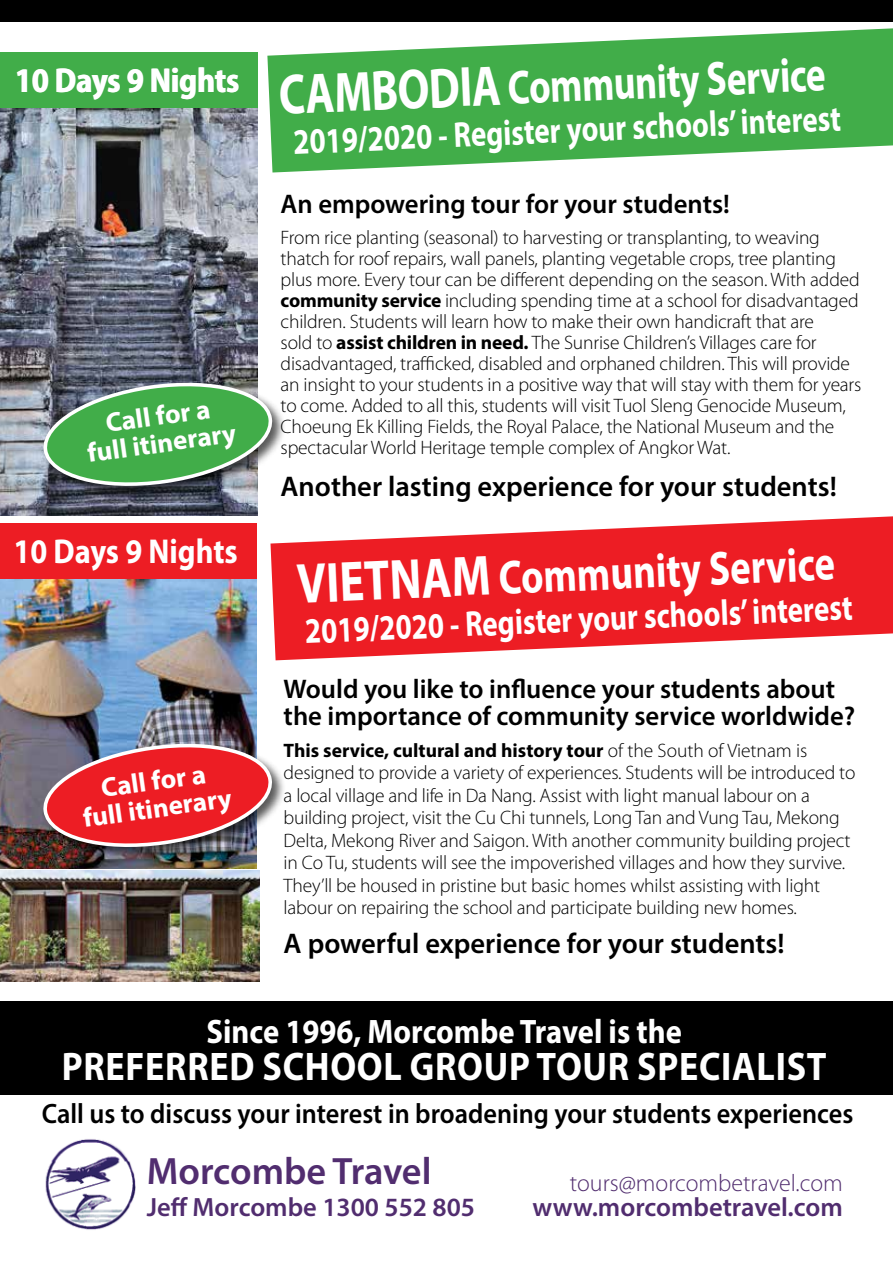
<style>
.page{position:relative;width:893px;height:1263px;background:#fff}
.page>*{position:absolute;margin:0;border:0;box-sizing:border-box;transform-origin:0 0}
.t1{font:700 57px "Myriad Pro";color:#fff;scale:.78 1}
.t2{font:700 48px "Myriad Pro";color:#fff;scale:.81 1}
.t3{font:700 48px "Myriad Pro";color:#fff;scale:.78 1}
.t4{font:700 40.05px "Myriad Pro";letter-spacing:.02em;color:#fff;scale:.9 1}
.t5{font:600 38.25px "Myriad Pro";letter-spacing:-.005em;color:#512d6f}
.t6{font:700 36px "Myriad Pro";color:#fff;scale:.81 1}
.t7{font:700 34.65px "Myriad Pro";color:#fff;scale:.88 1}
.t8{font:700 34.05px "Myriad Pro";color:#fff;scale:.9 1}
.t9{font:600 28.5px "Myriad Pro";color:#000}
.t10{font:600 28.05px "Myriad Pro";color:#000;scale:.94 1}
.t11{font:700 27.15px/27.2px "Myriad Pro";color:#fff;text-align:center}
.t12{font:600 27px/27px "Myriad Pro";color:#000}
.t13{font:600 26.4px "Myriad Pro";color:#512d6f}
.t14{font:300 24px "Myriad Pro";color:#512d6f}
.t15{font:300 19.5px/21px "Myriad Pro";letter-spacing:-.01em;color:#000}
.s1{font-weight:700}
.s2{font-size:57px}
</style>
<div class="page">
<img style="left:45px;top:1139px;width:90px;height:91px">
<div style="left:0;top:1001px;width:893px;height:94px;background:#000"></div>
<div style="left:0;top:0;width:893px;height:21px;background:#000"></div>
<img style="left:0;top:108px;width:257px;height:407px">
<svg style="left:267px;top:28px;width:626px;height:144px;fill:#41ad49"></svg>
<div style="left:0;top:53px;width:258px;height:55px;background:#41ad49"></div>
<div style="left:42px;top:381px;width:244px;height:119px;background:#000;opacity:.65"></div>
<svg style="left:42px;top:378px;width:232px;height:112px;background:#5da166"></svg>
<img style="left:0;top:579px;width:256px;height:289px">
<img style="left:0;top:870px;width:259px;height:111px">
<svg style="left:270px;top:516px;width:623px;height:144px;fill:#ed1d24"></svg>
<div style="left:42px;top:742px;width:244px;height:119px;background:#000;opacity:.65"></div>
<svg style="left:42px;top:739px;width:232px;height:112px;background:#c7474f"></svg>
<div style="left:0;top:523px;width:257px;height:56px;background:#ed1d24"></div>
<h3 class="t7" style="left:16px;top:58px;width:256px">10 Days 9 Nights</h3>
<h3 class="t11" style="left:82px;top:412px;width:151px;rotate:-8deg">Call for a full itinerary</h3>
<h3 class="t7" style="left:14px;top:529px;width:256px">10 Days 9 Nights</h3>
<h3 class="t11" style="left:77px;top:777px;width:151px;rotate:-8deg">Call for a full itinerary</h3>
<h1 class="t1" style="left:277px;top:59px;width:286px;rotate:-3deg">CAMBODIA</h1>
<h2 class="t3" style="left:507px;top:55px;width:409px;rotate:-2deg">Community Service</h2>
<h3 class="t6" style="left:292px;top:121px;width:678px;rotate:-3deg">2019/2020 - Register your schools’ interest</h3>
<h3 class="t12" style="left:281px;top:190px;width:451px">An empowering tour for your students!</h3>
<p class="t15" style="left:281px;top:228px;width:582px">From rice planting (seasonal) to harvesting or transplanting, to weaving thatch for roof repairs, wall panels, planting vegetable crops, tree planting plus more. Every tour can be different depending on the season. With added <span class="s1">community service</span> including spending time at a school for disadvantaged children. Students will learn how to make their own handicraft that are<br>sold to <span class="s1">assist children in need.</span> The Sunrise Children’s Villages care for disadvantaged, trafficked, disabled and orphaned children. This will provide an insight to your students in a positive way that will stay with them for years to come. Added to all this, students will visit Tuol Sleng Genocide Museum, Choeung Ek Killing Fields, the Royal Palace, the National Museum and the spectacular World Heritage temple complex of Angkor Wat.</p>
<h3 class="t9" style="left:281px;top:469px;width:558px">Another lasting experience for your students!</h3>
<h2 class="t2" style="left:296px;top:552px;width:666px;rotate:-2deg"><span class="s2">VIETNAM</span> Community Service</h2>
<h3 class="t6" style="left:304px;top:610px;width:678px;rotate:-3deg">2019/2020 - Register your schools’ interest</h3>
<h3 class="t12" style="left:284px;top:675px;width:573px">Would you like to influence your students about the importance of community service worldwide?</h3>
<p class="t15" style="left:284px;top:739px;width:573px;line-height:22.5px"><span class="s1">This service, cultural and history tour</span> of the South of Vietnam is designed to provide a variety of experiences. Students will be introduced to a local village and life in Da Nang. Assist with light manual labour on a building project, visit the Cu Chi tunnels, Long Tan and Vung Tau, Mekong Delta, Mekong River and Saigon. With another community building project in Co Tu, students will see the impoverished villages and how they survive.<br>They’ll be housed in pristine but basic homes whilst assisting with light labour on repairing the school and participate building new homes.</p>
<h3 class="t9" style="left:284px;top:925px;width:502px">A powerful experience for your students!</h3>
<h3 class="t8" style="left:207px;top:1009px;width:529px">Since 1996, Morcombe Travel is the</h3>
<h3 class="t4" style="left:62px;top:1040px;width:851px">PREFERRED SCHOOL GROUP TOUR SPECIALIST</h3>
<h3 class="t10" style="left:42px;top:1095px;width:865px">Call us to discuss your interest in broadening your students experiences</h3>
<h3 class="t5" style="left:147px;top:1147px;width:286px">Morcombe Travel</h3>
<h3 class="t13" style="left:147px;top:1190px;width:330px">Jeff Morcombe 1300 552 805</h3>
<p class="t14" style="left:570px;top:1170px;width:274px">tours@morcombetravel.com</p>
<h3 class="t13" style="left:533px;top:1190px;width:312px">www.morcombetravel.com</h3>
</div>
